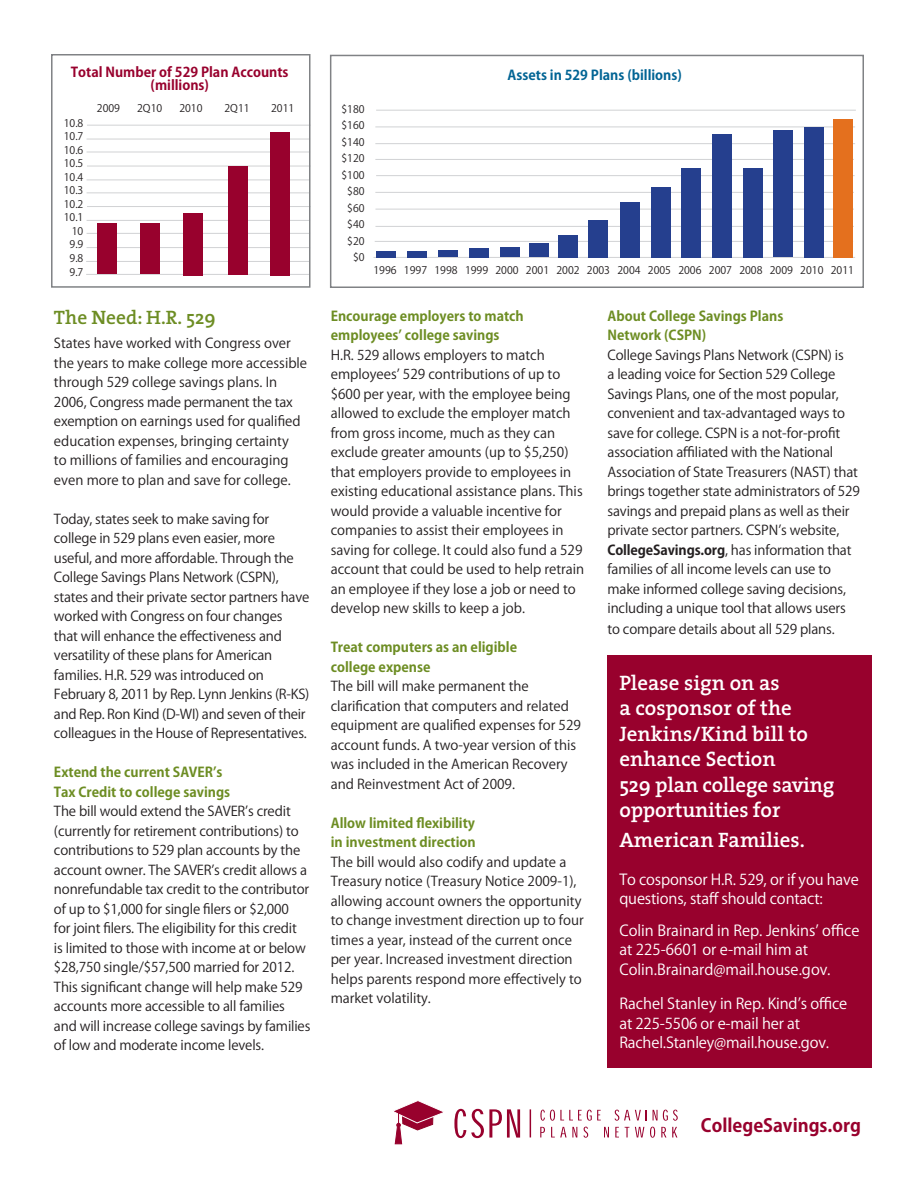
<style>
.page{position:relative;width:918px;height:1188px;background:#fff}
.page>*{position:absolute;margin:0;border:0;box-sizing:border-box;transform-origin:0 0}
.t1{font:600 21px/25.5px "The Serif";color:#fff}
.t2{font:600 19.5px "The Serif";color:#6d8d23}
.t3{font:700 18px "Koz Go Pro";color:#98012d}
.t4{font:15px/19.5px "Koz Go Pro";letter-spacing:-.01em;color:#fff}
.t5{font:13.5px/19.5px "Koz Go Pro";letter-spacing:-.01em;color:#231f20}
.t6{font:700 13.5px/19.5px "Koz Go Pro";color:#6d8d23}
.t7{font:700 13.5px/13.5px "Koz Go Pro";color:#98012d;text-align:center}
.t8{font:700 13.5px "Koz Go Pro";color:#006494}
.t9{font:10.5px/13.6px "Koz Go Pro";color:#231f20;text-align:right}
.s1{font-weight:700}
</style>
<div class="page">
<svg style="left:454px;top:1109px;width:66px;height:29px"></svg>
<svg style="left:393px;top:1100px;width:51px;height:44px"></svg>
<svg style="left:540px;top:1110px;width:61px;height:11px"></svg>
<svg style="left:615px;top:1110px;width:32px;height:11px"></svg>
<svg style="left:653px;top:1110px;width:25px;height:11px"></svg>
<svg style="left:540px;top:1127px;width:5px;height:10px"></svg>
<svg style="left:551px;top:1127px;width:26px;height:10px"></svg>
<svg style="left:583px;top:1127px;width:5px;height:11px"></svg>
<svg style="left:604px;top:1127px;width:5px;height:10px"></svg>
<svg style="left:615px;top:1127px;width:4px;height:10px"></svg>
<svg style="left:625px;top:1127px;width:4px;height:10px"></svg>
<svg style="left:635px;top:1127px;width:9px;height:10px"></svg>
<svg style="left:650px;top:1127px;width:5px;height:11px"></svg>
<svg style="left:661px;top:1127px;width:5px;height:10px"></svg>
<svg style="left:672px;top:1127px;width:5px;height:10px"></svg>
<svg style="left:530px;top:1109px;width:1px;height:28px"></svg>
<hr style="left:87px;top:125px;width:223px;height:1px;background:#d1d2d4">
<hr style="left:87px;top:139px;width:223px;height:1px;background:#d1d2d4">
<hr style="left:87px;top:152px;width:223px;height:1px;background:#d1d2d4">
<hr style="left:87px;top:166px;width:223px;height:1px;background:#d1d2d4">
<hr style="left:87px;top:180px;width:223px;height:1px;background:#d1d2d4">
<hr style="left:87px;top:192px;width:223px;height:1px;background:#d1d2d4">
<hr style="left:87px;top:206px;width:223px;height:1px;background:#d1d2d4">
<hr style="left:87px;top:220px;width:223px;height:1px;background:#d1d2d4">
<hr style="left:87px;top:233px;width:223px;height:1px;background:#d1d2d4">
<hr style="left:87px;top:247px;width:223px;height:1px;background:#d1d2d4">
<hr style="left:86px;top:261px;width:224px;height:1px;background:#d1d2d4">
<hr style="left:86px;top:274px;width:224px;height:1px;background:#d1d2d4">
<div style="left:51px;top:54px;width:259px;height:234px;border:2px solid #808285"></div>
<div style="left:97px;top:223px;width:19px;height:51px;background:#98012d"></div>
<div style="left:140px;top:223px;width:20px;height:51px;background:#98012d"></div>
<div style="left:184px;top:213px;width:19px;height:62px;background:#98012d"></div>
<div style="left:228px;top:166px;width:19px;height:109px;background:#98012d"></div>
<div style="left:271px;top:132px;width:19px;height:144px;background:#98012d"></div>
<div style="left:330px;top:55px;width:534px;height:233px;border:2px solid #808285"></div>
<hr style="left:374px;top:257px;width:481px;height:1px;background:#d1d2d4">
<hr style="left:376px;top:110px;width:480px;height:1px;background:#d1d2d4">
<hr style="left:375px;top:127px;width:480px;height:1px;background:#d1d2d4">
<hr style="left:375px;top:143px;width:480px;height:1px;background:#d1d2d4">
<hr style="left:375px;top:159px;width:479px;height:1px;background:#d1d2d4">
<hr style="left:376px;top:175px;width:479px;height:1px;background:#d1d2d4">
<hr style="left:375px;top:192px;width:479px;height:1px;background:#d1d2d4">
<hr style="left:375px;top:209px;width:479px;height:1px;background:#d1d2d4">
<hr style="left:375px;top:226px;width:479px;height:1px;background:#d1d2d4">
<hr style="left:375px;top:241px;width:478px;height:1px;background:#d1d2d4">
<div style="left:834px;top:119px;width:19px;height:139px;background:#e4701e"></div>
<div style="left:376px;top:252px;width:20px;height:6px;background:#253f8e"></div>
<div style="left:407px;top:251px;width:20px;height:6px;background:#253f8e"></div>
<div style="left:438px;top:251px;width:19px;height:6px;background:#253f8e"></div>
<div style="left:469px;top:248px;width:19px;height:10px;background:#253f8e"></div>
<div style="left:500px;top:247px;width:19px;height:10px;background:#253f8e"></div>
<div style="left:529px;top:244px;width:20px;height:13px;background:#253f8e"></div>
<div style="left:559px;top:235px;width:19px;height:23px;background:#253f8e"></div>
<div style="left:588px;top:220px;width:20px;height:37px;background:#253f8e"></div>
<div style="left:621px;top:202px;width:19px;height:55px;background:#253f8e"></div>
<div style="left:652px;top:187px;width:19px;height:70px;background:#253f8e"></div>
<div style="left:681px;top:169px;width:20px;height:89px;background:#253f8e"></div>
<div style="left:712px;top:135px;width:20px;height:123px;background:#253f8e"></div>
<div style="left:743px;top:169px;width:20px;height:89px;background:#253f8e"></div>
<div style="left:773px;top:131px;width:19px;height:126px;background:#253f8e"></div>
<div style="left:804px;top:127px;width:19px;height:130px;background:#253f8e"></div>
<div style="left:608px;top:656px;width:264px;height:412px;background:#98012d"></div>
<p class="t7" style="left:71px;top:66px;width:219px">Total Number of 529 Plan Accounts (millions)</p>
<p class="t9" style="left:64px;top:116px;width:21px">10.8<br>10.7<br>10.6<br>10.5<br>10.4<br>10.3<br>10.2<br>10.1<br>10<br>9.9<br>9.8<br>9.7</p>
<p class="t9" style="left:97px;top:101px;width:25px">2009</p>
<p class="t9" style="left:137px;top:101px;width:27px">2Q10</p>
<p class="t9" style="left:179px;top:101px;width:25px">2010</p>
<p class="t9" style="left:225px;top:101px;width:27px">2Q11</p>
<p class="t9" style="left:271px;top:101px;width:25px">2011</p>
<p class="t9" style="left:341px;top:101px;width:25px;line-height:16.5px">$180 $160 $140 $120 $100 $80 $60 $40 $20 $0</p>
<p class="t8" style="left:508px;top:66px;width:176px">Assets in 529 Plans (billions)</p>
<p class="t9" style="left:373px;top:263px;width:482px">1996 1997 1998 1999 2000 2001 2002 2003 2004 2005 2006 2007 2008 2009 2010 2011</p>
<h2 class="t2" style="left:54px;top:301px;width:163px">The Need: H.R. 529</h2>
<p class="t5" style="left:54px;top:334px;width:255px">States have worked with Congress over the years to make college more accessible through 529 college savings plans. In 2006, Congress made permanent the tax exemption on earnings used for qualified education expenses, bringing certainty<br>to millions of families and encouraging even more to plan and save for college.</p>
<p class="t5" style="left:54px;top:509px;width:257px">Today, states seek to make saving for college in 529 plans even easier, more useful, and more affordable. Through the College Savings Plans Network (CSPN), states and their private sector partners have worked with Congress on four changes that will enhance the effectiveness and versatility of these plans for American families. H.R. 529 was introduced on February 8, 2011 by Rep. Lynn Jenkins (R-KS) and Rep. Ron Kind (D-WI) and seven of their colleagues in the House of Representatives.</p>
<p class="t6" style="left:54px;top:763px;width:178px">Extend the current SAVER’s<br>Tax Credit to college savings</p>
<p class="t5" style="left:54px;top:802px;width:258px">The bill would extend the SAVER’s credit (currently for retirement contributions) to contributions to 529 plan accounts by the account owner. The SAVER’s credit allows a nonrefundable tax credit to the contributor of up to $1,000 for single filers or $2,000<br>for joint filers. The eligibility for this credit<br>is limited to those with income at or below $28,750 single/$57,500 married for 2012.<br>This significant change will help make 529 accounts more accessible to all families and will increase college savings by families of low and moderate income levels.</p>
<p class="t6" style="left:331px;top:307px;width:195px">Encourage employers to match employees’ college savings</p>
<p class="t5" style="left:331px;top:346px;width:255px">H.R. 529 allows employers to match employees’ 529 contributions of up to $600 per year, with the employee being allowed to exclude the employer match from gross income, much as they can exclude greater amounts (up to $5,250) that employers provide to employees in existing educational assistance plans. This would provide a valuable incentive for companies to assist their employees in saving for college. It could also fund a 529 account that could be used to help retrain an employee if they lose a job or need to develop new skills to keep a job.</p>
<p class="t6" style="left:331px;top:638px;width:188px">Treat computers as an eligible college expense</p>
<p class="t5" style="left:331px;top:677px;width:252px">The bill will make permanent the clarification that computers and related equipment are qualified expenses for 529 account funds. A two-year version of this was included in the American Recovery and Reinvestment Act of 2009.</p>
<p class="t6" style="left:331px;top:814px;width:147px">Allow limited flexibility in investment direction</p>
<p class="t5" style="left:331px;top:852px;width:254px">The bill would also codify and update a Treasury notice (Treasury Notice 2009-1), allowing account owners the opportunity to change investment direction up to four times a year, instead of the current once per year. Increased investment direction helps parents respond more effectively to market volatility.</p>
<p class="t6" style="left:607px;top:307px;width:177px">About College Savings Plans<br>Network (CSPN)</p>
<p class="t5" style="left:607px;top:345px;width:254px">College Savings Plans Network (CSPN) is<br>a leading voice for Section 529 College Savings Plans, one of the most popular, convenient and tax-advantaged ways to save for college. CSPN is a not-for-profit association affiliated with the National Association of State Treasurers (NAST) that brings together state administrators of 529 savings and prepaid plans as well as their private sector partners. CSPN’s website, <span class="s1">CollegeSavings.org</span>, has information that families of all income levels can use to make informed college saving decisions, including a unique tool that allows users</p>
<p class="t5" style="left:607px;top:620px;width:229px">to compare details about all 529 plans.</p>
<h1 class="t1" style="left:619px;top:669px;width:217px">Please sign on as<br>a cosponsor of the<br>Jenkins/Kind bill to enhance Section<br>529 plan college saving opportunities for</h1>
<h1 class="t1" style="left:619px;top:827px;width:187px">American Families.</h1>
<p class="t4" style="left:619px;top:870px;width:241px">To cosponsor H.R. 529, or if you have questions, staff should contact:</p>
<p class="t4" style="left:619px;top:921px;width:242px">Colin Brainard in Rep. Jenkins’ office at 225-6601 or e-mail him at<br>Colin.Brainard@mail.house.gov.</p>
<p class="t4" style="left:619px;top:994px;width:229px">Rachel Stanley in Rep. Kind’s office at 225-5506 or e-mail her at<br>Rachel.Stanley@mail.house.gov.</p>
<h3 class="t3" style="left:701px;top:1114px;width:162px">CollegeSavings.org</h3>
</div>
